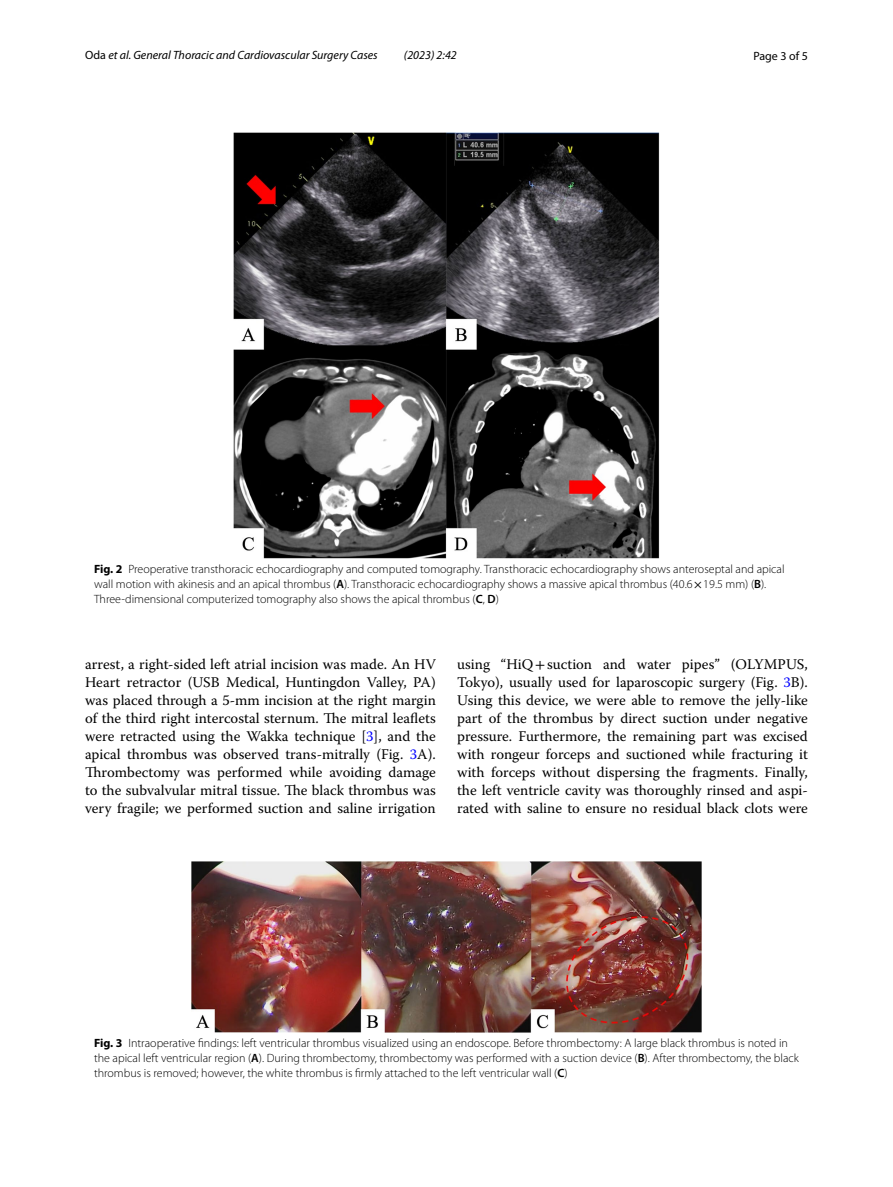
<style>
.page{position:relative;width:893px;height:1187px;background:#fff}
.page>*{position:absolute;margin:0;border:0;box-sizing:border-box;transform-origin:0 0}
.t1{font:14.7px/18px "Warnock Pro";color:#000;text-align:justify}
.t2{font:300 12px/15px "Myriad Pro";color:#000}
.t3{font:italic 12px "Myriad Pro";color:#000}
.t4{font:12px "Myriad Pro";color:#000}
.s1{font-style:normal}
.s2{font-weight:700}
.s3{font-weight:600}
.s4{font-family:"STIX";font-weight:400}
.s5{color:#00f}
.s6{font-family:"STIX"}
</style>
<div class="page">
<img style="left:234px;top:133px;width:425px;height:425px">
<img style="left:191px;top:861px;width:511px;height:171px">
<p class="t3" style="left:85px;top:48px;width:294px"><span class="s1">Oda</span> et al. General Thoracic and Cardiovascular Surgery Cases</p>
<p class="t3" style="left:404px;top:48px;width:54px">(2023) 2:42</p>
<p class="t4" style="left:753px;top:48px;width:56px">Page 3 of 5</p>
<p class="t2" style="left:94px;top:562px;width:692px"><span class="s2">Fig. 2</span> Preoperative transthoracic echocardiography and computed tomography. Transthoracic echocardiography shows anteroseptal and apical wall motion with akinesis and an apical thrombus (<span class="s3">A</span>). Transthoracic echocardiography shows a massive apical thrombus (40.6<span class="s4">×</span>19.5 mm) (<span class="s3">B</span>).<br>Three-dimensional computerized tomography also shows the apical thrombus (<span class="s3">C</span>, <span class="s3">D</span>)</p>
<p class="t1" style="left:85px;top:654px;width:352px">arrest, a right-sided left atrial incision was made. An HV Heart retractor (USB Medical, Huntingdon Valley, PA) was placed through a 5-mm incision at the right margin of the third right intercostal sternum. The mitral leaflets were retracted using the Wakka technique [<span class="s5">3</span>], and the apical thrombus was observed trans-mitrally (Fig. <span class="s5">3</span>A).<br>Thrombectomy was performed while avoiding damage to the subvalvular mitral tissue. The black thrombus was very fragile; we performed suction and saline irrigation</p>
<p class="t1" style="left:457px;top:655px;width:352px">using “HiQ<span class="s6">+</span>suction and water pipes” (OLYMPUS, Tokyo), usually used for laparoscopic surgery (Fig. <span class="s5">3</span>B).<br>Using this device, we were able to remove the jelly-like part of the thrombus by direct suction under negative pressure. Furthermore, the remaining part was excised with rongeur forceps and suctioned while fracturing it with forceps without dispersing the fragments. Finally, the left ventricle cavity was thoroughly rinsed and aspi&shy;rated with saline to ensure no residual black clots were</p>
<p class="t2" style="left:94px;top:1035px;width:706px"><span class="s2">Fig. 3</span> Intraoperative findings: left ventricular thrombus visualized using an endoscope. Before thrombectomy: A large black thrombus is noted in the apical left ventricular region (<span class="s3">A</span>). During thrombectomy, thrombectomy was performed with a suction device (<span class="s3">B</span>). After thrombectomy, the black thrombus is removed; however, the white thrombus is firmly attached to the left ventricular wall (<span class="s3">C</span>)</p>
</div>
